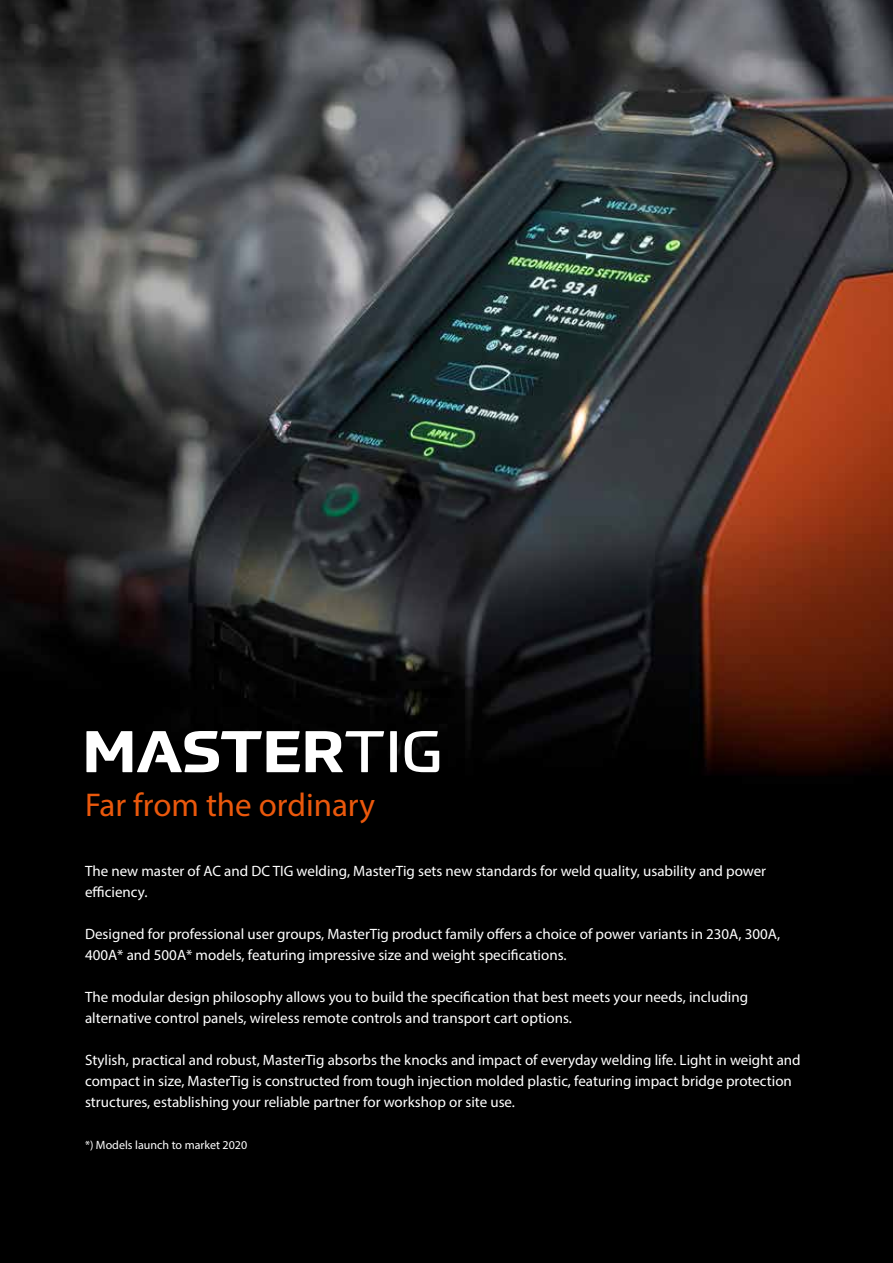
<style>
.page{position:relative;width:893px;height:1263px;background:#fff}
.page>*{position:absolute;margin:0;border:0;box-sizing:border-box;transform-origin:0 0}
.t1{font:33px "Myriad Pro";color:#ea580c}
.t2{font:15px/21px "Myriad Pro";color:#fff}
.t3{font:12px "Myriad Pro";color:#fff}
</style>
<div class="page">
<img style="left:0;top:0;width:893px;height:1263px">
<svg style="left:86px;top:731px;width:214px;height:41px"></svg>
<svg style="left:306px;top:731px;width:78px;height:41px"></svg>
<div style="left:390px;top:731px;width:7px;height:41px;background:#fff"></div>
<svg style="left:405px;top:731px;width:34px;height:41px"></svg>
<h1 class="t1" style="left:85px;top:784px;width:292px">Far from the ordinary</h1>
<p class="t2" style="left:85px;top:860px;width:683px">The new master of AC and DC TIG welding, MasterTig sets new standards for weld quality, usability and power efficiency.</p>
<p class="t2" style="left:85px;top:923px;width:697px">Designed for professional user groups, MasterTig product family offers a choice of power variants in 230A, 300A,<br>400A* and 500A* models, featuring impressive size and weight specifications.</p>
<p class="t2" style="left:85px;top:986px;width:664px">The modular design philosophy allows you to build the specification that best meets your needs, including alternative control panels, wireless remote controls and transport cart options.</p>
<p class="t2" style="left:85px;top:1049px;width:717px">Stylish, practical and robust, MasterTig absorbs the knocks and impact of everyday welding life. Light in weight and compact in size, MasterTig is constructed from tough injection molded plastic, featuring impact bridge protection structures, establishing your reliable partner for workshop or site use.</p>
<p class="t3" style="left:85px;top:1137px;width:164px">*) Models launch to market 2020</p>
</div>
